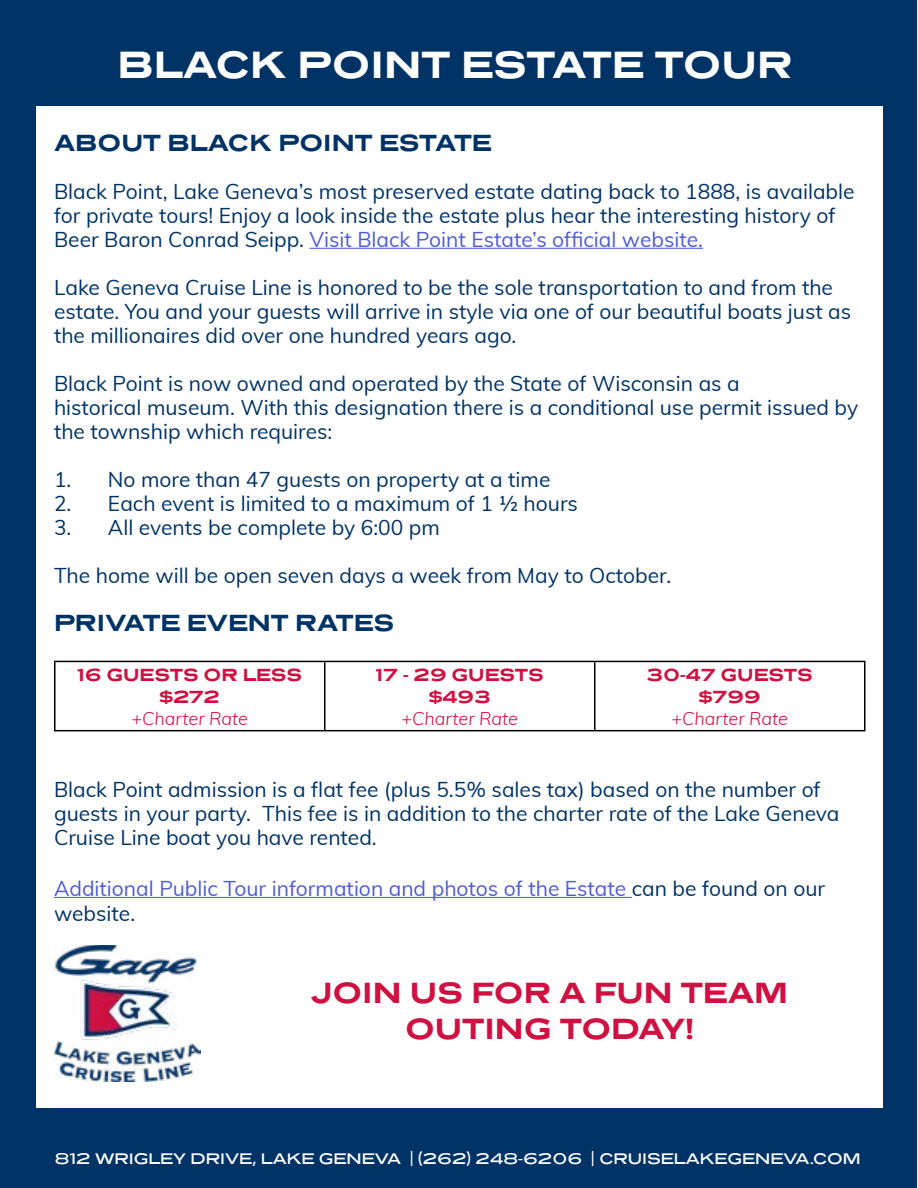
<style>
.page{position:relative;width:918px;height:1188px;background:#fff}
.page>*{position:absolute;margin:0;border:0;box-sizing:border-box;transform-origin:0 0}
.t1{font:700 39px "Presicav Rg";color:#fff}
.t2{font:700 30px/36px "Presicav Rg";color:#ce1141;text-align:center}
.t3{font:700 24px "Presicav Rg";color:#003365}
.t4{font:21px/24px "Muli";color:#003365}
.t5{font:21px/25.2px "Muli";color:#4f5cd6}
.t6{font:700 18px/21.6px "Presicav Rg";color:#ce1141;text-align:center}
.t7{font:italic 300 18px "Muli";color:#ce1141}
.t8{font:15.75px "Presicav Rg";color:#fff}
.s1{color:#4f5cd6}
.s2{color:#003365}
</style>
<div class="page">
<div style="left:1px;top:1px;width:916px;height:1187px;background:#003365"></div>
<div style="left:36px;top:106px;width:846px;height:1002px;background:#fff"></div>
<hr style="left:309px;top:248px;width:394px;height:1px;background:#4f5cd6">
<hr style="left:54px;top:897px;width:578px;height:1px;background:#4f5cd6">
<hr style="left:54px;top:661px;width:271px;height:1px;background:#000">
<hr style="left:54px;top:662px;width:2px;height:68px;background:#000">
<hr style="left:325px;top:661px;width:270px;height:1px;background:#000">
<hr style="left:324px;top:662px;width:2px;height:68px;background:#000">
<hr style="left:595px;top:661px;width:271px;height:1px;background:#000">
<hr style="left:594px;top:662px;width:2px;height:68px;background:#000">
<hr style="left:864px;top:662px;width:2px;height:68px;background:#000">
<hr style="left:54px;top:730px;width:271px;height:1px;background:#000">
<hr style="left:325px;top:730px;width:270px;height:1px;background:#000">
<hr style="left:595px;top:730px;width:271px;height:1px;background:#000">
<img style="left:54px;top:945px;width:146px;height:136px">
<h1 class="t1" style="left:117px;top:40px;width:677px">BLACK POINT ESTATE TOUR</h1>
<p class="t3" style="left:54px;top:127px;width:439px">ABOUT BLACK POINT ESTATE</p>
<p class="t4" style="left:54px;top:178px;width:802px">Black Point, Lake Geneva’s most preserved estate dating back to 1888, is available for private tours! Enjoy a look inside the estate plus hear the interesting history of<br>Beer Baron Conrad Seipp. <span class="s1">Visit Black Point Estate’s official website.</span></p>
<p class="t4" style="left:54px;top:274px;width:799px">Lake Geneva Cruise Line is honored to be the sole transportation to and from the estate. You and your guests will arrive in style via one of our beautiful boats just as the millionaires did over one hundred years ago.</p>
<p class="t4" style="left:54px;top:370px;width:806px">Black Point is now owned and operated by the State of Wisconsin as a<br>historical museum. With this designation there is a conditional use permit issued by the township which requires:</p>
<p class="t4" style="left:54px;top:466px;width:498px">1. No more than 47 guests on property at a time</p>
<p class="t4" style="left:54px;top:490px;width:525px">2. Each event is limited to a maximum of 1 ½ hours</p>
<p class="t4" style="left:54px;top:514px;width:388px">3. All events be complete by 6:00 pm</p>
<p class="t4" style="left:54px;top:562px;width:619px">The home will be open seven days a week from May to October.</p>
<p class="t3" style="left:54px;top:607px;width:342px">PRIVATE EVENT RATES</p>
<p class="t6" style="left:77px;top:664px;width:227px">16 GUESTS OR LESS $272</p>
<p class="t7" style="left:131px;top:705px;width:118px">+Charter Rate</p>
<p class="t6" style="left:376px;top:664px;width:170px">17 - 29 GUESTS $493</p>
<p class="t7" style="left:401px;top:705px;width:118px">+Charter Rate</p>
<p class="t6" style="left:647px;top:664px;width:168px">30-47 GUESTS $799</p>
<p class="t7" style="left:671px;top:705px;width:118px">+Charter Rate</p>
<p class="t4" style="left:54px;top:777px;width:787px">Black Point admission is a flat fee (plus 5.5% sales tax) based on the number of guests in your party. This fee is in addition to the charter rate of the Lake Geneva<br>Cruise Line boat you have rented.</p>
<p class="t5" style="left:54px;top:875px;width:773px">Additional Public Tour information and photos of the Estate <span class="s2">can be found on our website.</span></p>
<h2 class="t2" style="left:311px;top:973px;width:479px">JOIN US FOR A FUN TEAM<br>OUTING TODAY!</h2>
<p class="t8" style="left:55px;top:1149px;width:807px">812 WRIGLEY DRIVE, LAKE GENEVA | (262) 248-6206 | CRUISELAKEGENEVA.COM</p>
</div>
